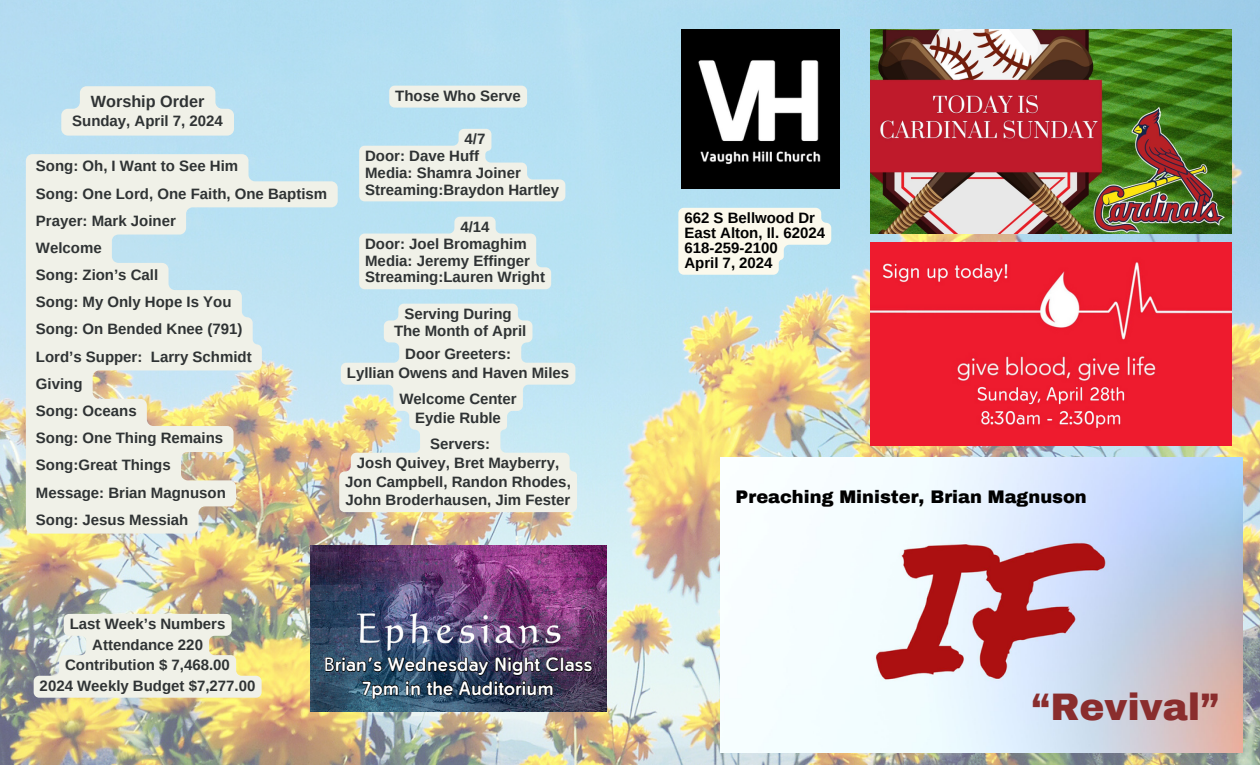
<style>
.page{position:relative;width:1260px;height:765px;background:#fff}
.page>*{position:absolute;margin:0;border:0;box-sizing:border-box;transform-origin:0 0}
.t1{font:900 37.5px "Archivo";color:#8a2d2d}
.t2{font:900 17.88px "Archivo";color:#000}
.t3{font:700 17.38px/23.6px "Tabarra Pro Round";color:#fff;text-align:center}
.t4{font:700 16.25px "Arimo";color:#2f3334}
.t5{font:700 15px/18.8px "Arimo";color:#2f3334}
.t6{font:700 15px "Arimo";color:#000}
.s1{font-weight:400}
</style>
<div class="page">
<img style="left:0;top:0;width:1260px;height:765px">
<img style="left:310px;top:545px;width:296px;height:167px">
<img style="left:870px;top:242px;width:362px;height:204px">
<img style="left:870px;top:30px;width:362px;height:203px">
<img style="left:720px;top:458px;width:522px;height:294px">
<img style="left:681px;top:30px;width:158px;height:158px">
<svg style="left:678px;top:208px;width:153px;height:67px;background:#eff4ec"></svg>
<svg style="left:61px;top:86px;width:173px;height:50px;background:#e9eee9"></svg>
<svg style="left:34px;top:614px;width:228px;height:84px;background:#e1e2d6"></svg>
<div style="left:389px;top:86px;width:138px;height:22px;background:#f0f1e8;border-radius:5px"></div>
<svg style="left:339px;top:304px;width:238px;height:208px;background:#e3ebe5"></svg>
<svg style="left:324px;top:650px;width:269px;height:50px;background:#29354e"></svg>
<svg style="left:359px;top:129px;width:206px;height:72px;background:#dcebeb"></svg>
<svg style="left:359px;top:217px;width:192px;height:72px;background:#e3edea"></svg>
<svg style="left:26px;top:154px;width:312px;height:380px;background:#dfe5db"></svg>
<p class="t4" style="left:91px;top:92px;width:115px">Worship Order</p>
<p class="t5" style="left:72px;top:112px;width:152px">Sunday, April 7, 2024</p>
<p class="t5" style="left:36px;top:157px;width:204px">Song: Oh, I Want to See Him</p>
<p class="t5" style="left:36px;top:184px;width:293px">Song: One Lord, One Faith, One Baptism</p>
<p class="t5" style="left:36px;top:211px;width:141px">Prayer: Mark Joiner</p>
<p class="t5" style="left:36px;top:238px;width:67px">Welcome</p>
<p class="t5" style="left:36px;top:266px;width:124px">Song: Zion’s Call</p>
<h2 class="t5" style="left:36px;top:293px;width:197px">Song: My Only Hope Is You</h2>
<p class="t5" style="left:36px;top:320px;width:208px">Song: On Bended Knee (791)</p>
<p class="t5" style="left:36px;top:347px;width:217px">Lord’s Supper: Larry Schmidt</p>
<p class="t5" style="left:36px;top:374px;width:48px">Giving</p>
<p class="t5" style="left:36px;top:401px;width:102px">Song: Oceans</p>
<p class="t5" style="left:36px;top:429px;width:189px">Song: One Thing Remains</p>
<p class="t5" style="left:36px;top:456px;width:136px">Song:Great Things</p>
<p class="t5" style="left:36px;top:483px;width:191px">Message: Brian Magnuson</p>
<p class="t5" style="left:36px;top:510px;width:154px">Song: Jesus Messiah</p>
<p class="t5" style="left:395px;top:86px;width:127px">Those Who Serve</p>
<p class="t5" style="left:465px;top:129px;width:22px">4/7</p>
<p class="t5" style="left:365px;top:146px;width:116px">Door: Dave Huff</p>
<p class="t5" style="left:365px;top:163px;width:157px">Media: Shamra Joiner</p>
<p class="t5" style="left:365px;top:180px;width:196px">Streaming:Braydon Hartley</p>
<p class="t5" style="left:460px;top:217px;width:31px">4/14</p>
<p class="t5" style="left:365px;top:234px;width:163px">Door: Joel Bromaghim</p>
<p class="t5" style="left:365px;top:251px;width:166px">Media: Jeremy Effinger</p>
<p class="t5" style="left:365px;top:268px;width:181px">Streaming:Lauren Wright</p>
<p class="t5" style="left:404px;top:304px;width:109px">Serving During</p>
<p class="t5" style="left:394px;top:321px;width:134px">The Month of April</p>
<p class="t5" style="left:405px;top:345px;width:107px">Door Greeters:</p>
<p class="t5" style="left:347px;top:363px;width:224px">Lyllian Owens and Haven Miles</p>
<p class="t5" style="left:399px;top:390px;width:119px">Welcome Center</p>
<p class="t5" style="left:415px;top:408px;width:87px">Eydie Ruble</p>
<p class="t5" style="left:430px;top:435px;width:62px">Servers:</p>
<p class="t5" style="left:357px;top:453px;width:204px">Josh Quivey, Bret Mayberry,</p>
<p class="t5" style="left:345px;top:472px;width:227px">Jon Campbell, Randon Rhodes,<br>John Broderhausen, Jim Fester</p>
<p class="t5" style="left:70px;top:614px;width:157px">Last Week’s Numbers</p>
<p class="t5" style="left:92px;top:635px;width:112px">Attendance 220</p>
<p class="t5" style="left:65px;top:656px;width:166px">Contribution $ 7,468.00</p>
<p class="t5" style="left:40px;top:676px;width:217px">2024 Weekly Budget $7,277.00</p>
<p class="t3" style="left:324px;top:655px;width:270px"><span class="s1">B</span>rian’s Wednesday Night Class<br>7pm in the Auditorium</p>
<p class="t6" style="left:684px;top:209px;width:132px">662 S Bellwood Dr</p>
<p class="t6" style="left:684px;top:224px;width:142px">East Alton, Il. 62024</p>
<p class="t6" style="left:684px;top:239px;width:95px">618-259-2100</p>
<p class="t6" style="left:684px;top:254px;width:90px">April 7, 2024</p>
<p class="t2" style="left:736px;top:487px;width:353px">Preaching Minister, Brian Magnuson</p>
<h2 class="t1" style="left:1032px;top:687px;width:189px">“Revival”</h2>
</div>
